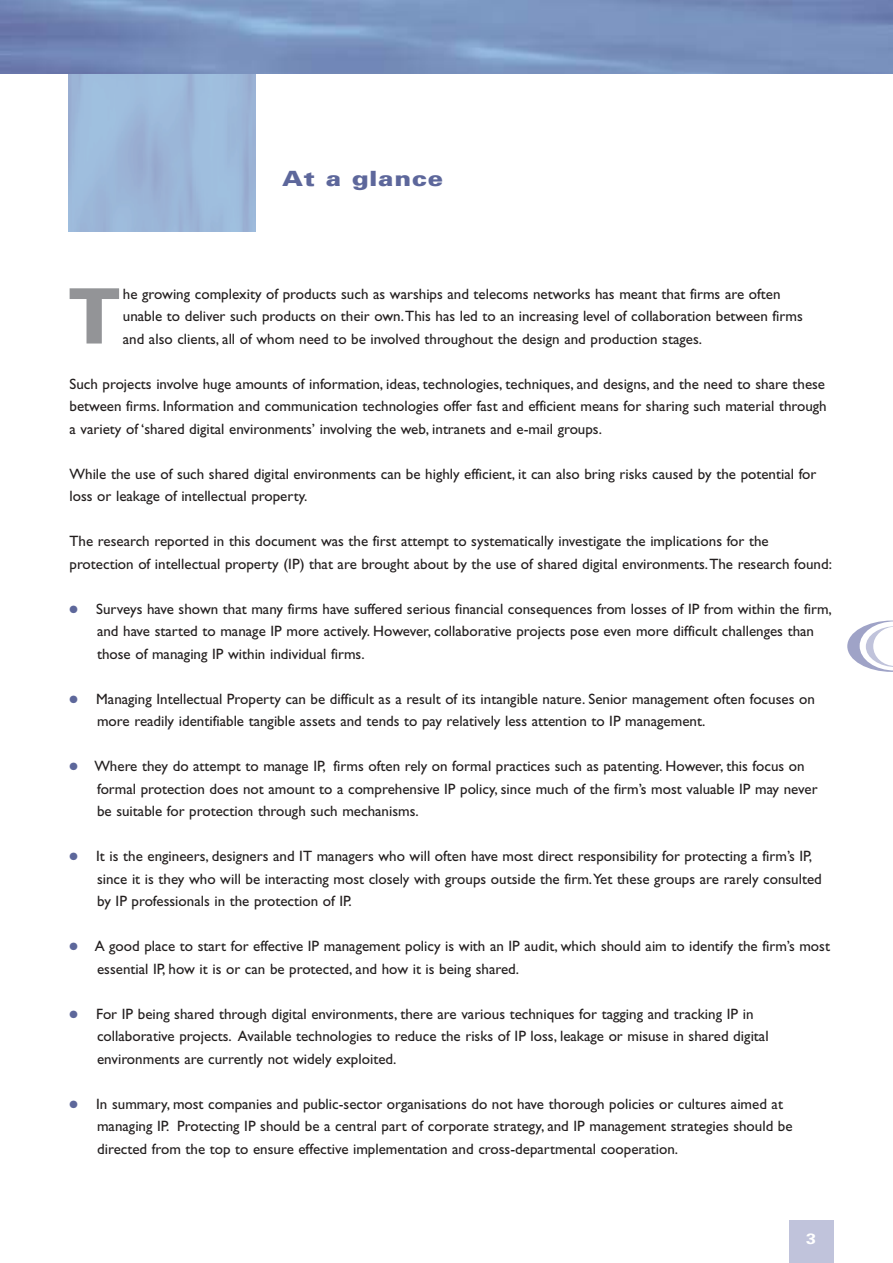
<style>
.page{position:relative;width:893px;height:1263px;background:#fff}
.page>*{position:absolute;margin:0;border:0;box-sizing:border-box;transform-origin:0 0}
.t1{font:900 76.5px "Univers";color:#939497}
.t2{font:900 21px "Univers";letter-spacing:.025em;color:#5d679b;scale:1.2 1}
.t3{font:15px/22.5px "Gill Sans";color:#231f1f}
.t4{font:700 15px "Univers";color:#fff;scale:1.2 1}
.s1{color:#5d679b}
</style>
<div class="page">
<div style="left:788px;top:1220px;width:45px;height:43px;background:#c0c3db"></div>
<svg style="left:847px;top:621px;width:45px;height:51px"></svg>
<img style="left:0;top:0;width:892px;height:74px">
<h2 class="t2" style="left:282px;top:171px;width:136px">At a glance</h2>
<h1 class="t1" style="left:69px;top:288px;width:53px">T</h1>
<p class="t3" style="left:123px;top:284px;width:681px">he growing complexity of products such as warships and telecoms networks has meant that firms are often unable to deliver such products on their own.This has led to an increasing level of collaboration between firms and also clients, all of whom need to be involved throughout the design and production stages.</p>
<p class="t3" style="left:70px;top:374px;width:758px;text-align:justify">Such projects involve huge amounts of information, ideas, technologies, techniques, and designs, and the need to share these between firms. Information and communication technologies offer fast and efficient means for sharing such material through a variety of ‘shared digital environments’ involving the web, intranets and e-mail groups.</p>
<p class="t3" style="left:70px;top:464px;width:748px">While the use of such shared digital environments can be highly efficient, it can also bring risks caused by the potential for loss or leakage of intellectual property.</p>
<p class="t3" style="left:70px;top:531px;width:764px">The research reported in this document was the first attempt to systematically investigate the implications for the protection of intellectual property (IP) that are brought about by the use of shared digital environments.The research found:</p>
<p class="t3" style="left:97px;top:599px;width:736px;text-indent:-28px"><span class="s1">●</span> Surveys have shown that many firms have suffered serious financial consequences from losses of IP from within the firm, and have started to manage IP more actively. However, collaborative projects pose even more difficult challenges than those of managing IP within individual firms.</p>
<p class="t3" style="left:97px;top:689px;width:719px;text-indent:-28px"><span class="s1">●</span> Managing Intellectual Property can be difficult as a result of its intangible nature. Senior management often focuses on more readily identifiable tangible assets and tends to pay relatively less attention to IP management.</p>
<p class="t3" style="left:97px;top:756px;width:722px;text-indent:-28px"><span class="s1">●</span> Where they do attempt to manage IP, firms often rely on formal practices such as patenting. However, this focus on formal protection does not amount to a comprehensive IP policy, since much of the firm’s most valuable IP may never be suitable for protection through such mechanisms.</p>
<p class="t3" style="left:97px;top:846px;width:726px;text-indent:-28px"><span class="s1">●</span> It is the engineers, designers and IT managers who will often have most direct responsibility for protecting a firm’s IP, since it is they who will be interacting most closely with groups outside the firm.Yet these groups are rarely consulted by IP professionals in the protection of IP.</p>
<p class="t3" style="left:97px;top:936px;width:734px;text-indent:-28px"><span class="s1">●</span> A good place to start for effective IP management policy is with an IP audit, which should aim to identify the firm’s most essential IP, how it is or can be protected, and how it is being shared.</p>
<p class="t3" style="left:97px;top:1004px;width:673px;text-indent:-28px"><span class="s1">●</span> For IP being shared through digital environments, there are various techniques for tagging and tracking IP in collaborative projects. Available technologies to reduce the risks of IP loss, leakage or misuse in shared digital environments are currently not widely exploited.</p>
<p class="t3" style="left:97px;top:1094px;width:697px;text-indent:-28px"><span class="s1">●</span> In summary, most companies and public-sector organisations do not have thorough policies or cultures aimed at managing IP. Protecting IP should be a central part of corporate strategy, and IP management strategies should be directed from the top to ensure effective implementation and cross-departmental cooperation.</p>
<p class="t4" style="left:806px;top:1233px;width:10px">3</p>
</div>
